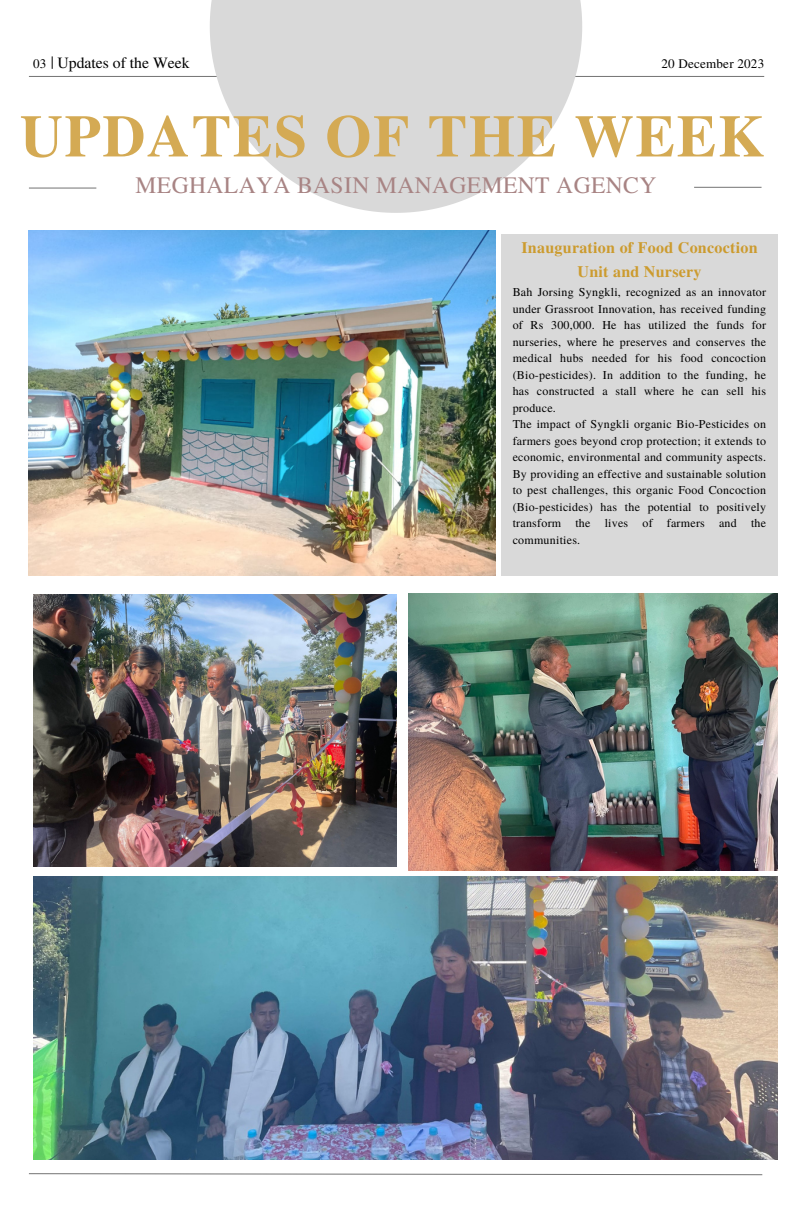
<style>
.page{position:relative;width:792px;height:1224px;background:#fff}
.page>*{position:absolute;margin:0;border:0;box-sizing:border-box;transform-origin:0 0}
.t1{font:700 59.5px "Te X Gyre Termes";letter-spacing:.025em;color:#d4aa54}
.t2{font:23.5px "Te X Gyre Termes";letter-spacing:.015em;color:#a88484}
.t3{font:700 16px/24px "Te X Gyre Termes";letter-spacing:.015em;color:#cc9b2e;text-align:center}
.t4{font:15.7px "Te X Gyre Termes";color:#000}
.t5{font:13.1px "Te X Gyre Termes";letter-spacing:.015em;color:#000}
.t6{font:12px/16.5px "Te X Gyre Termes";letter-spacing:.02em;color:#000;text-align:justify}
</style>
<div class="page">
<svg style="left:52px;top:56px;width:1px;height:13px"></svg>
<hr style="left:29px;top:76px;width:735px;height:1px;background:#737373">
<svg style="left:210px;top:0;width:372px;height:213px;fill:#d9d9d9"></svg>
<div style="left:501px;top:235px;width:277px;height:341px;background:#d9d9d9"></div>
<hr style="left:29px;top:188px;width:67px;height:1px;background:#737373">
<hr style="left:694px;top:187px;width:68px;height:1px;background:#737373">
<svg style="left:29px;top:1173px;width:734px;height:2px"></svg>
<img style="left:29px;top:231px;width:466px;height:345px">
<img style="left:33px;top:594px;width:363px;height:272px">
<img style="left:33px;top:876px;width:745px;height:284px">
<img style="left:409px;top:593px;width:369px;height:277px">
<p class="t5" style="left:33px;top:54px;width:15px">03</p>
<p class="t4" style="left:58px;top:51px;width:134px">Updates of the Week</p>
<p class="t5" style="left:661px;top:54px;width:104px">20 December 2023</p>
<p class="t1" style="left:20px;top:90px;width:746px">UPDATES OF THE WEEK</p>
<p class="t2" style="left:136px;top:168px;width:522px">MEGHALAYA BASIN MANAGEMENT AGENCY</p>
<p class="t3" style="left:521px;top:235px;width:238px">Inauguration of Food Concoction<br>Unit and Nursery</p>
<p class="t6" style="left:513px;top:284px;width:255px">Bah Jorsing Syngkli, recognized as an innovator under Grassroot Innovation, has received funding of Rs 300,000. He has utilized the funds for nurseries, where he preserves and conserves the medical hubs needed for his food concoction (Bio-pesticides). In addition to the funding, he has constructed a stall where he can sell his produce.</p>
<p class="t6" style="left:513px;top:416px;width:255px">The impact of Syngkli organic Bio-Pesticides on farmers goes beyond crop protection; it extends to economic, environmental and community aspects.<br>By providing an effective and sustainable solution to pest challenges, this organic Food Concoction (Bio-pesticides) has the potential to positively transform the lives of farmers and the communities.</p>
</div>
